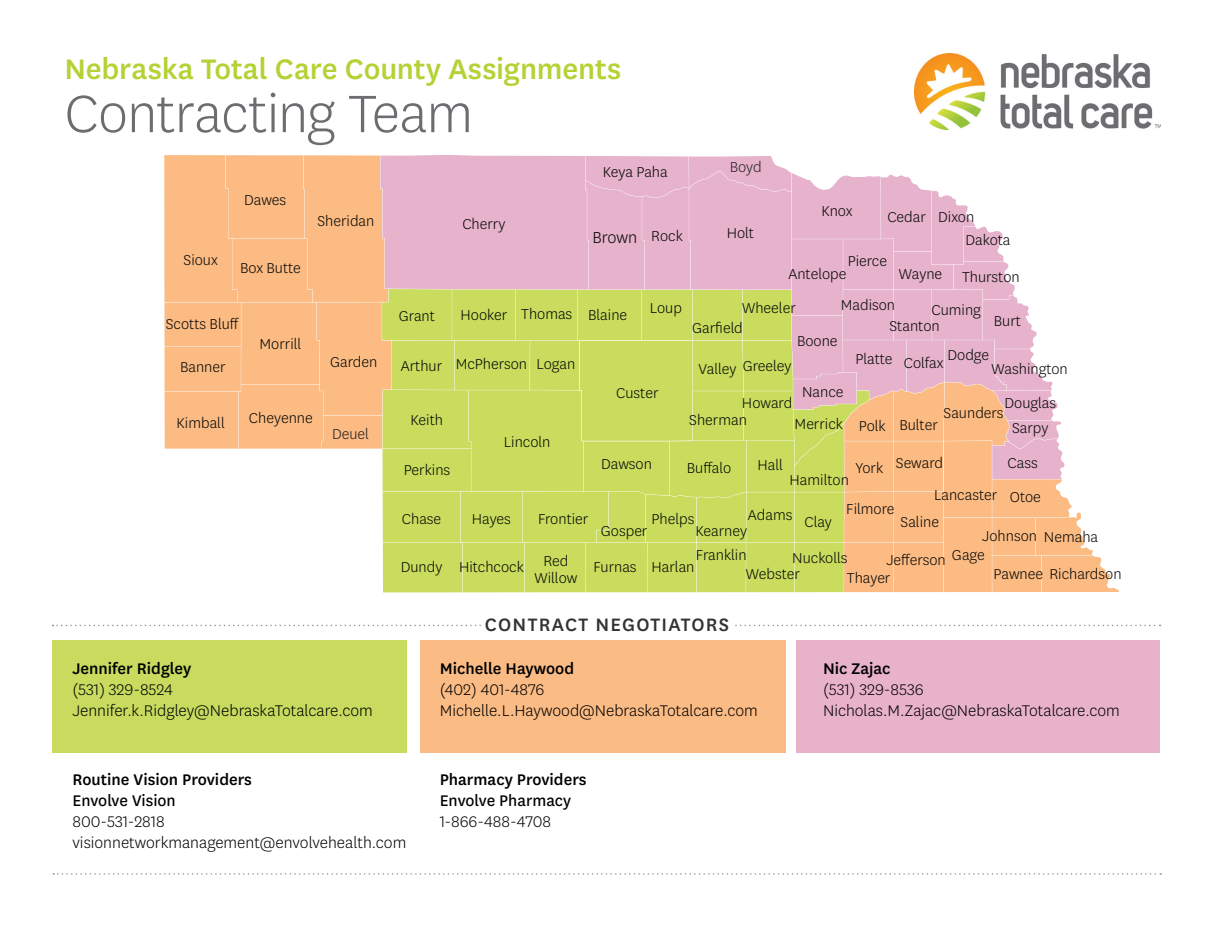
<style>
.page{position:relative;width:1215px;height:945px;background:#fff}
.page>*{position:absolute;margin:0;border:0;box-sizing:border-box;transform-origin:0 0}
.t1{font:300 61.5px "Centene Sans";letter-spacing:-.015em;color:#6c6d70}
.t2{font:500 33px "Centene Sans";letter-spacing:-.005em;color:#b3d234}
.t3{font:500 21px "Centene Sans";letter-spacing:.06em;color:#333}
.t4{font:300 18.6px "National";color:#040503}
.t5{font:300 18px "Centene Sans";color:#000}
.t6{font:500 18px "Centene Sans";color:#000}
.t7{font:18px "Centene Sans";color:#000}
.t8{font:300 16.8px/16.8px "National";color:#040503}
.t9{font:300 16.8px "National";color:#211d1e}
.t10{font:300 16.8px "National";color:#252323}
.s1{font-size:16.8px}
</style>
<div class="page">
<svg style="left:52px;top:625px;width:1109px;height:1px"></svg>
<div style="left:481px;top:616px;width:251px;height:17px;background:#fff"></div>
<div style="left:52px;top:640px;width:355px;height:112px;background:#c8db5f"></div>
<div style="left:420px;top:640px;width:365px;height:112px;background:#fbbb85"></div>
<div style="left:796px;top:640px;width:364px;height:112px;background:#e9b2cb"></div>
<img style="left:915px;top:54px;width:246px;height:75px">
<svg style="left:164px;top:155px;width:955px;height:437px"></svg>
<svg style="left:53px;top:873px;width:1108px;height:2px"></svg>
<p class="t2" style="left:64px;top:46px;width:558px">Nebraska Total Care County Assignments</p>
<p class="t1" style="left:64px;top:75px;width:410px">Contracting Team</p>
<p class="t8" style="left:184px;top:251px;width:36px">Sioux</p>
<p class="t8" style="left:244px;top:191px;width:44px">Dawes</p>
<p class="t8" style="left:240px;top:259px;width:62px">Box Butte</p>
<p class="t8" style="left:317px;top:212px;width:58px">Sheridan</p>
<p class="t8" style="left:166px;top:315px;width:75px">Scotts Bluff</p>
<p class="t8" style="left:180px;top:358px;width:47px">Banner</p>
<p class="t8" style="left:260px;top:335px;width:43px">Morrill</p>
<p class="t8" style="left:330px;top:353px;width:49px">Garden</p>
<p class="t8" style="left:177px;top:414px;width:50px">Kimball</p>
<p class="t8" style="left:249px;top:409px;width:65px">Cheyenne</p>
<p class="t9" style="left:332px;top:423px;width:38px">Deuel</p>
<p class="t8" style="left:462px;top:215px;width:45px">Cherry</p>
<p class="t8" style="left:399px;top:307px;width:38px">Grant</p>
<p class="t8" style="left:461px;top:305px;width:113px">Hooker Thomas</p>
<p class="t8" style="left:456px;top:355px;width:121px">McPherson Logan</p>
<p class="t8" style="left:401px;top:357px;width:43px">Arthur</p>
<p class="t8" style="left:411px;top:411px;width:34px">Keith</p>
<p class="t8" style="left:504px;top:433px;width:48px">Lincoln</p>
<p class="t8" style="left:603px;top:163px;width:66px">Keya Paha</p>
<p class="t10" style="left:730px;top:156px;width:33px">Boyd</p>
<p class="t4" style="left:593px;top:226px;width:92px">Brown <span class="s1">Rock</span></p>
<p class="t8" style="left:588px;top:306px;width:41px">Blaine</p>
<p class="t8" style="left:650px;top:299px;width:34px">Loup</p>
<p class="t8" style="left:727px;top:224px;width:29px">Holt</p>
<p class="t8" style="left:821px;top:202px;width:33px">Knox</p>
<p class="t8" style="left:887px;top:208px;width:88px">Cedar Dixon</p>
<p class="t8" style="left:965px;top:231px;width:47px">Dakota</p>
<p class="t8" style="left:848px;top:252px;width:41px">Pierce</p>
<p class="t8" style="left:742px;top:257px;width:106px;line-height:34px;text-indent:46px">Antelope<br>Wheeler</p>
<p class="t8" style="left:932px;top:256px;width:51px;line-height:35.5px;text-indent:-33px">Wayne<br>Cuming</p>
<p class="t8" style="left:890px;top:317px;width:52px">Stanton</p>
<p class="t8" style="left:962px;top:268px;width:59px">Thurston</p>
<p class="t8" style="left:841px;top:296px;width:56px">Madison</p>
<p class="t8" style="left:994px;top:312px;width:29px">Burt</p>
<p class="t8" style="left:692px;top:319px;width:52px">Garfield</p>
<p class="t8" style="left:797px;top:332px;width:42px">Boone</p>
<p class="t8" style="left:616px;top:384px;width:44px">Custer</p>
<p class="t8" style="left:856px;top:352px;width:90px">Platte Colfax</p>
<p class="t8" style="left:947px;top:346px;width:43px">Dodge</p>
<p class="t8" style="left:944px;top:404px;width:61px">Saunders</p>
<p class="t8" style="left:795px;top:416px;width:145px">Merrick Polk Bulter</p>
<p class="t8" style="left:699px;top:357px;width:94px">Valley Greeley</p>
<p class="t8" style="left:689px;top:411px;width:59px">Sherman</p>
<p class="t8" style="left:991px;top:360px;width:78px">Washington</p>
<p class="t8" style="left:802px;top:383px;width:43px">Nance</p>
<p class="t8" style="left:742px;top:394px;width:52px">Howard</p>
<p class="t8" style="left:1004px;top:394px;width:53px">Douglas</p>
<p class="t8" style="left:1012px;top:419px;width:38px">Sarpy</p>
<p class="t8" style="left:758px;top:456px;width:27px">Hall</p>
<p class="t8" style="left:855px;top:454px;width:89px">York Seward</p>
<p class="t8" style="left:790px;top:471px;width:61px">Hamilton</p>
<p class="t8" style="left:901px;top:481px;width:98px;line-height:26.8px;text-indent:34px">Lancaster<br>Saline</p>
<p class="t8" style="left:1008px;top:454px;width:32px">Cass</p>
<p class="t8" style="left:601px;top:455px;width:52px">Dawson</p>
<p class="t8" style="left:687px;top:458px;width:46px">Buffalo</p>
<p class="t8" style="left:404px;top:461px;width:48px">Perkins</p>
<p class="t8" style="left:1010px;top:488px;width:33px">Otoe</p>
<p class="t8" style="left:846px;top:500px;width:50px">Filmore</p>
<p class="t8" style="left:748px;top:506px;width:46px">Adams</p>
<p class="t8" style="left:402px;top:510px;width:41px">Chase</p>
<p class="t8" style="left:652px;top:510px;width:44px">Phelps</p>
<p class="t8" style="left:472px;top:510px;width:41px">Hayes</p>
<p class="t8" style="left:538px;top:510px;width:52px">Frontier</p>
<p class="t8" style="left:535px;top:552px;width:44px;text-align:center">Red<br>Willow</p>
<p class="t8" style="left:593px;top:558px;width:103px">Furnas Harlan</p>
<p class="t8" style="left:804px;top:513px;width:29px">Clay</p>
<p class="t8" style="left:601px;top:522px;width:48px">Gosper</p>
<p class="t8" style="left:695px;top:522px;width:53px">Kearney</p>
<p class="t8" style="left:982px;top:527px;width:117px">Johnson Nemaha</p>
<p class="t8" style="left:746px;top:545px;width:56px;line-height:19px;text-indent:-50px">Franklin<br>Webster</p>
<p class="t8" style="left:952px;top:546px;width:34px">Gage</p>
<p class="t8" style="left:847px;top:548px;width:45px;line-height:19.5px;text-indent:-55px">Nuckolls<br>Thayer</p>
<p class="t8" style="left:887px;top:551px;width:61px">Jefferson</p>
<p class="t8" style="left:401px;top:558px;width:125px">Dundy Hitchcock</p>
<p class="t8" style="left:994px;top:565px;width:130px">Pawnee Richardson</p>
<p class="t6" style="left:72px;top:657px;width:120px">Jennifer Ridgley</p>
<p class="t5" style="left:72px;top:679px;width:102px">(531) 329-8524</p>
<p class="t5" style="left:72px;top:700px;width:302px">Jennifer.k.Ridgley@NebraskaTotalcare.com</p>
<p class="t6" style="left:72px;top:767px;width:181px">Routine Vision Providers</p>
<p class="t7" style="left:72px;top:788px;width:105px">Envolve Vision</p>
<p class="t5" style="left:72px;top:810px;width:94px">800-531-2818</p>
<p class="t5" style="left:72px;top:831px;width:335px">visionnetworkmanagement@envolvehealth.com</p>
<p class="t3" style="left:485px;top:610px;width:246px">CONTRACT NEGOTIATORS</p>
<p class="t6" style="left:440px;top:657px;width:136px">Michelle Haywood</p>
<p class="t5" style="left:440px;top:679px;width:106px">(402) 401-4876</p>
<p class="t5" style="left:440px;top:700px;width:320px">Michelle.L.Haywood@NebraskaTotalcare.com</p>
<p class="t6" style="left:440px;top:767px;width:148px">Pharmacy Providers</p>
<p class="t7" style="left:440px;top:789px;width:133px">Envolve Pharmacy</p>
<p class="t5" style="left:440px;top:810px;width:113px">1-866-488-4708</p>
<p class="t6" style="left:823px;top:656px;width:69px">Nic Zajac</p>
<p class="t5" style="left:823px;top:678px;width:102px">(531) 329-8536</p>
<p class="t5" style="left:823px;top:699px;width:298px">Nicholas.M.Zajac@NebraskaTotalcare.com</p>
</div>
